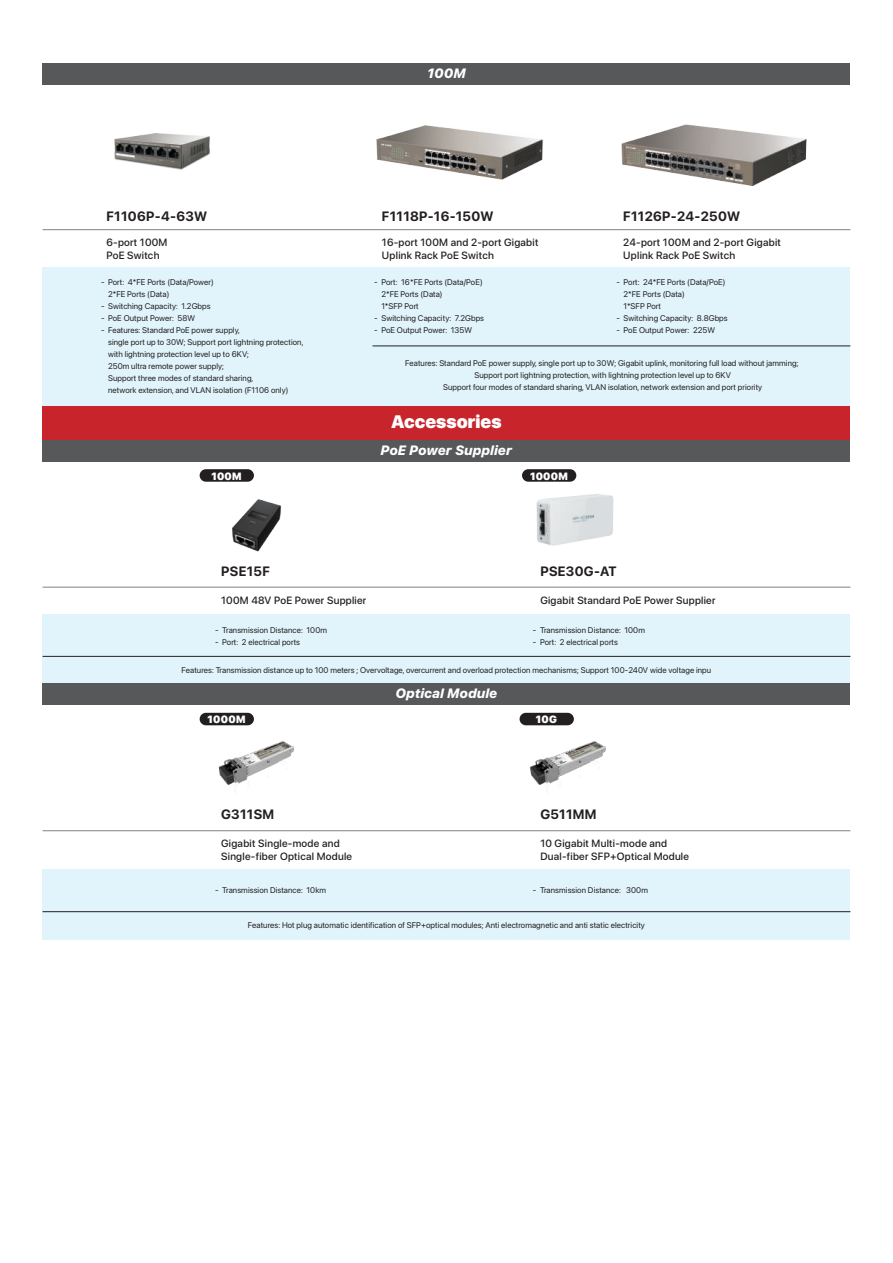
<style>
.page{position:relative;width:893px;height:1263px;background:#fff}
.page>*{position:absolute;margin:0;border:0;box-sizing:border-box;transform-origin:0 0}
.t1{font:900 18px "SF Pro Display";letter-spacing:.005em;color:#fff}
.t2{font:700 13.5px "SF Pro Display";letter-spacing:.025em;color:#231f20}
.t3{font:italic 800 13.5px "SF Pro Display";letter-spacing:.025em;color:#fff}
.t4{font:500 10.5px/12.6px "SF Pro Display";letter-spacing:.025em;color:#231f20}
.t5{font:900 10.5px "SF Pro Display";letter-spacing:.025em;color:#fff}
.t6{font:8.25px/12px "SF Pro Display";letter-spacing:.01em;color:#231f20}
</style>
<div class="page">
<img style="left:232px;top:472px;width:49px;height:80px">
<img style="left:199px;top:714px;width:96px;height:71px">
<div style="left:43px;top:614px;width:807px;height:70px;background:#e1f4fc"></div>
<img style="left:376px;top:125px;width:167px;height:55px">
<img style="left:621px;top:124px;width:186px;height:62px">
<div style="left:43px;top:268px;width:807px;height:138px;background:#e1f4fc"></div>
<hr style="left:43px;top:229px;width:807px;height:1px;background:#808285">
<hr style="left:372px;top:346px;width:478px;height:1px;background:#231f20">
<div style="left:43px;top:406px;width:807px;height:34px;background:#c8242b"></div>
<hr style="left:43px;top:587px;width:807px;height:1px;background:#808285">
<hr style="left:43px;top:656px;width:807px;height:1px;background:#231f20">
<img style="left:522px;top:469px;width:92px;height:77px">
<div style="left:200px;top:469px;width:54px;height:13px;background:#231f20;border-radius:6px"></div>
<div style="left:522px;top:469px;width:54px;height:13px;background:#231f20;border-radius:6px"></div>
<div style="left:43px;top:440px;width:807px;height:21px;background:#57585a"></div>
<div style="left:43px;top:869px;width:807px;height:70px;background:#e1f4fc"></div>
<hr style="left:43px;top:830px;width:807px;height:1px;background:#808285">
<hr style="left:43px;top:911px;width:807px;height:1px;background:#231f20">
<img style="left:519px;top:714px;width:87px;height:71px">
<div style="left:200px;top:713px;width:54px;height:12px;background:#231f20;border-radius:6px"></div>
<div style="left:520px;top:713px;width:54px;height:12px;background:#231f20;border-radius:6px"></div>
<div style="left:43px;top:684px;width:807px;height:21px;background:#57585a"></div>
<img style="left:114px;top:133px;width:96px;height:37px">
<div style="left:43px;top:64px;width:807px;height:21px;background:#57585a"></div>
<h2 class="t3" style="left:427px;top:64px;width:40px">100M</h2>
<h2 class="t2" style="left:106px;top:208px;width:102px">F1106P-4-63W</h2>
<h2 class="t2" style="left:382px;top:208px;width:113px">F1118P-16-150W</h2>
<h2 class="t2" style="left:623px;top:208px;width:118px">F1126P-24-250W</h2>
<p class="t4" style="left:106px;top:236px;width:62px">6-port 100M<br>PoE Switch</p>
<p class="t4" style="left:382px;top:236px;width:158px">16-port 100M and 2-port Gigabit<br>Uplink Rack PoE Switch</p>
<p class="t4" style="left:623px;top:236px;width:159px">24-port 100M and 2-port Gigabit<br>Uplink Rack PoE Switch</p>
<p class="t6" style="left:108px;top:276px;width:107px;text-indent:-7px">- Port: 4*FE Ports (Data/Power)<br>2*FE Ports (Data)</p>
<p class="t6" style="left:101px;top:300px;width:111px">- Switching Capacity: 1.2Gbps</p>
<p class="t6" style="left:101px;top:312px;width:96px">- PoE Output Power: 58W</p>
<p class="t6" style="left:108px;top:324px;width:197px;text-indent:-7px">- Features: Standard PoE power supply,<br>single port up to 30W; Support port lightning protection, with lightning protection level up to 6KV;<br>250m ultra remote power supply;<br>Support three modes of standard sharing,<br>network extension, and VLAN isolation (F1106 only)</p>
<p class="t6" style="left:381px;top:276px;width:103px;text-indent:-7px">- Port: 16*FE Ports (Data/PoE)<br>2*FE Ports (Data)<br>1*SFP Port</p>
<p class="t6" style="left:374px;top:312px;width:111px">- Switching Capacity: 7.2Gbps</p>
<p class="t6" style="left:374px;top:324px;width:99px">- PoE Output Power: 135W</p>
<p class="t6" style="left:623px;top:276px;width:103px;text-indent:-7px">- Port: 24*FE Ports (Data/PoE)<br>2*FE Ports (Data)<br>1*SFP Port</p>
<p class="t6" style="left:616px;top:312px;width:113px">- Switching Capacity: 8.8Gbps</p>
<p class="t6" style="left:616px;top:324px;width:100px">- PoE Output Power: 225W</p>
<p class="t6" style="left:405px;top:357px;width:395px;text-align:center">Features: Standard PoE power supply, single port up to 30W; Gigabit uplink, monitoring full load without jamming;<br>Support port lightning protection, with lightning protection level up to 6KV<br>Support four modes of standard sharing, VLAN isolation, network extension and port priority</p>
<h1 class="t1" style="left:391px;top:411px;width:112px">Accessories</h1>
<h2 class="t3" style="left:380px;top:440px;width:133px">PoE Power Supplier</h2>
<p class="t5" style="left:211px;top:470px;width:32px">100M</p>
<p class="t5" style="left:530px;top:470px;width:39px">1000M</p>
<h2 class="t2" style="left:221px;top:563px;width:50px">PSE15F</h2>
<h2 class="t2" style="left:540px;top:563px;width:78px">PSE30G-AT</h2>
<p class="t4" style="left:221px;top:594px;width:147px">100M 48V PoE Power Supplier</p>
<p class="t4" style="left:540px;top:594px;width:177px">Gigabit Standard PoE Power Supplier</p>
<p class="t6" style="left:215px;top:624px;width:113px">- Transmission Distance: 100m</p>
<p class="t6" style="left:215px;top:636px;width:87px">- Port: 2 electrical ports</p>
<p class="t6" style="left:533px;top:624px;width:113px">- Transmission Distance: 100m</p>
<p class="t6" style="left:533px;top:636px;width:87px">- Port: 2 electrical ports</p>
<p class="t6" style="left:182px;top:664px;width:531px">Features: Transmission distance up to 100 meters ; Overvoltage, overcurrent and overload protection mechanisms; Support 100-240V wide voltage inpu</p>
<h2 class="t3" style="left:395px;top:684px;width:103px">Optical Module</h2>
<p class="t5" style="left:208px;top:713px;width:39px">1000M</p>
<p class="t5" style="left:536px;top:713px;width:23px">10G</p>
<h2 class="t2" style="left:221px;top:806px;width:55px">G311SM</h2>
<h2 class="t2" style="left:540px;top:806px;width:58px">G511MM</h2>
<p class="t4" style="left:221px;top:837px;width:133px">Gigabit Single-mode and<br>Single-fiber Optical Module</p>
<p class="t4" style="left:540px;top:837px;width:150px">10 Gigabit Multi-mode and<br>Dual-fiber SFP+Optical Module</p>
<p class="t6" style="left:215px;top:884px;width:112px">- Transmission Distance: 10km</p>
<p class="t6" style="left:533px;top:884px;width:116px">- Transmission Distance: 300m</p>
<p class="t6" style="left:248px;top:919px;width:399px">Features: Hot plug automatic identification of SFP+optical modules; Anti electromagnetic and anti static electricity</p>
</div>
